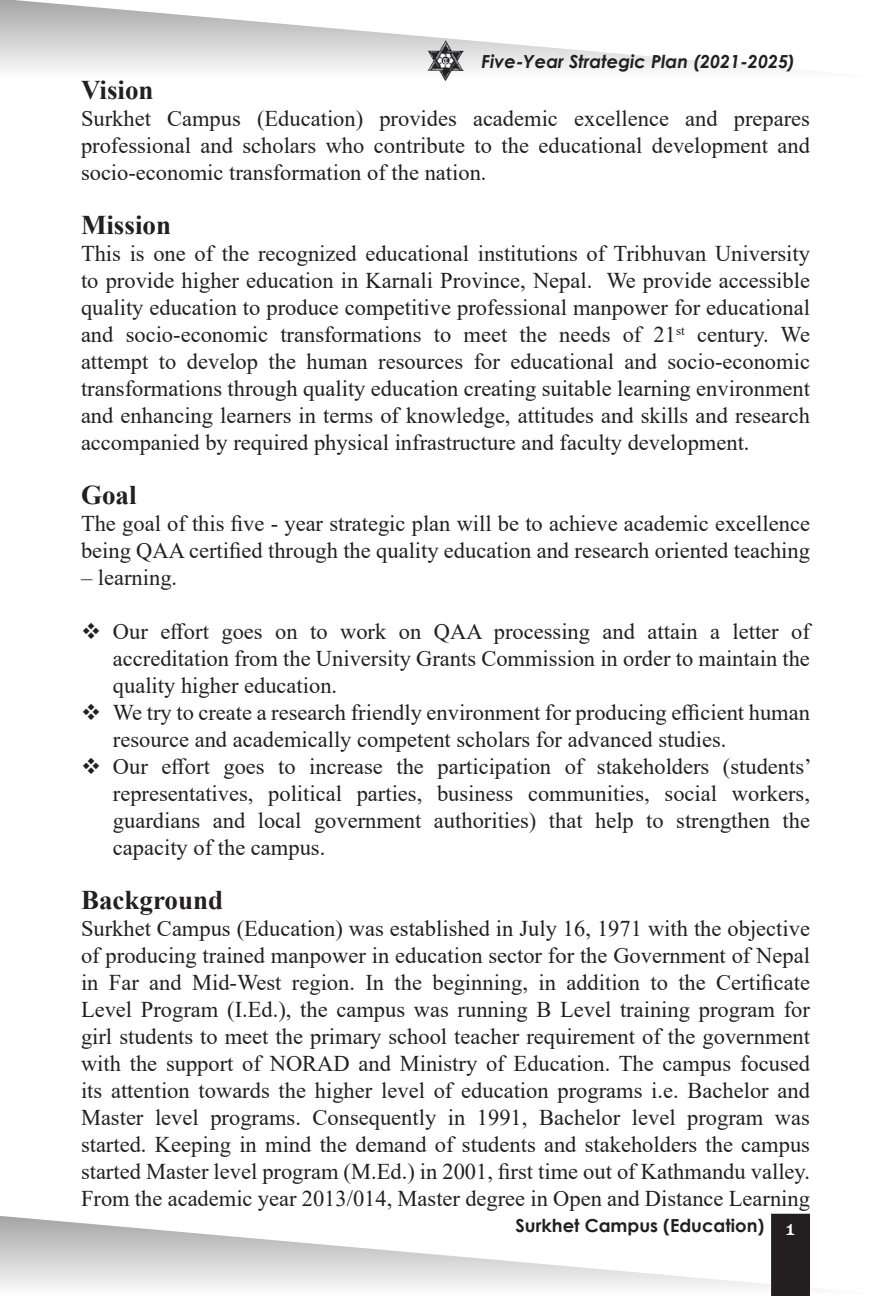
<style>
.page{position:relative;width:891px;height:1296px;background:#fff}
.page>*{position:absolute;margin:0;border:0;box-sizing:border-box;transform-origin:0 0}
.t1{font:700 27px "Times New Roman";color:#231f20}
.t2{font:22.5px/27px "Times New Roman";color:#231f20;text-align:justify}
.t3{font:20.25px "Aver";color:#fff}
.t4{font:italic 700 18px "Century Gothic";color:#231f20}
.t5{font:700 18px "Century Gothic";color:#231f20}
</style>
<div class="page">
<svg style="left:0;top:0;width:793px;height:72px"></svg>
<svg style="left:0;top:1216px;width:771px;height:71px"></svg>
<div style="left:771px;top:1214px;width:39px;height:82px;background:#231f20"></div>
<img style="left:428px;top:41px;width:35px;height:40px">
<p class="t4" style="left:482px;top:47px;width:315px">Five-Year Strategic Plan (2021-2025)</p>
<p class="t1" style="left:81px;top:71px;width:74px">Vision</p>
<p class="t2" style="left:81px;top:105px;width:731px">Surkhet Campus (Education) provides academic excellence and prepares professional and scholars who contribute to the educational development and socio-economic transformation of the nation.</p>
<p class="t1" style="left:81px;top:206px;width:92px">Mission</p>
<p class="t2" style="left:81px;top:240px;width:731px">This is one of the recognized educational institutions of Tribhuvan University to provide higher education in Karnali Province, Nepal. We provide accessible quality education to produce competitive professional manpower for educational and socio-economic transformations to meet the needs of 21<sup>st</sup> century. We attempt to develop the human resources for educational and socio-economic transformations through quality education creating suitable learning environment and enhancing learners in terms of knowledge, attitudes and skills and research accompanied by required physical infrastructure and faculty development.</p>
<p class="t1" style="left:81px;top:476px;width:57px">Goal</p>
<p class="t2" style="left:81px;top:510px;width:731px">The goal of this five - year strategic plan will be to achieve academic excellence being QAA certified through the quality education and research oriented teaching</p>
<p class="t2" style="left:81px;top:564px;width:98px">– learning.</p>
<p class="t2" style="left:113px;top:618px;width:699px;text-indent:-32px">❖ Our effort goes on to work on QAA processing and attain a letter of accreditation from the University Grants Commission in order to maintain the quality higher education.</p>
<p class="t2" style="left:113px;top:699px;width:699px;text-indent:-32px">❖ We try to create a research friendly environment for producing efficient human resource and academically competent scholars for advanced studies.</p>
<p class="t2" style="left:113px;top:753px;width:700px;text-indent:-32px">❖ Our effort goes to increase the participation of stakeholders (students’ representatives, political parties, business communities, social workers, guardians and local government authorities) that help to strengthen the capacity of the campus.</p>
<p class="t1" style="left:81px;top:881px;width:144px">Background</p>
<p class="t2" style="left:81px;top:915px;width:731px">Surkhet Campus (Education) was established in July 16, 1971 with the objective of producing trained manpower in education sector for the Government of Nepal in Far and Mid-West region. In the beginning, in addition to the Certificate Level Program (I.Ed.), the campus was running B Level training program for girl students to meet the primary school teacher requirement of the government with the support of NORAD and Ministry of Education. The campus focused its attention towards the higher level of education programs i.e. Bachelor and Master level programs. Consequently in 1991, Bachelor level program was started. Keeping in mind the demand of students and stakeholders the campus started Master level program (M.Ed.) in 2001, first time out of Kathmandu valley.<br>From the academic year 2013/014, Master degree in Open and Distance Learning</p>
<p class="t5" style="left:516px;top:1212px;width:250px">Surkhet Campus (Education)</p>
<p class="t3" style="left:785px;top:1217px;width:13px">1</p>
</div>
